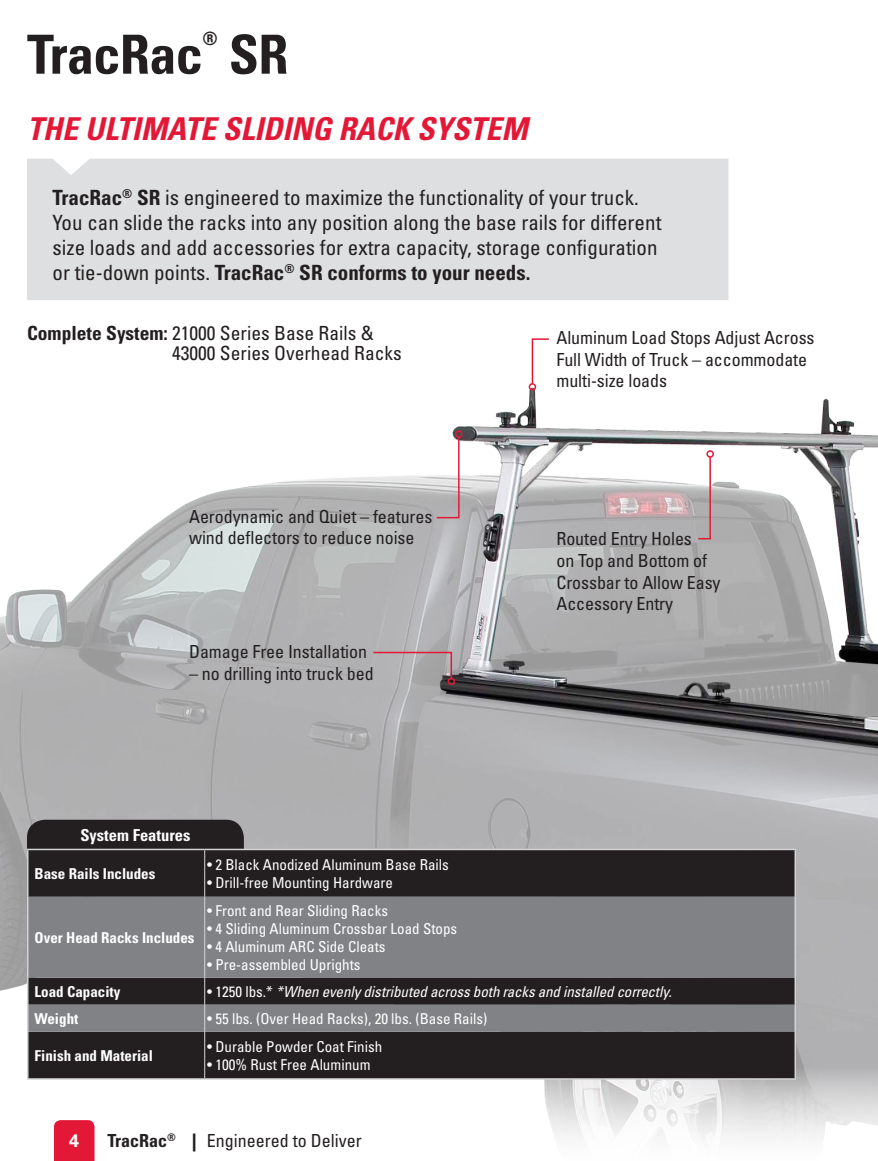
<style>
.page{position:relative;width:878px;height:1161px;background:#fff}
.page>*{position:absolute;margin:0;border:0;box-sizing:border-box;transform-origin:0 0}
.t1{font:700 condensed 54px "Univers";letter-spacing:-.01em;color:#231f20}
.t2{font:italic 700 condensed 31.5px "Univers";color:#e31837}
.t3{font:condensed 21px/25.2px "Univers";color:#231f20}
.t4{font:condensed 19.5px/19.5px "Univers";color:#231f20}
.t5{font:700 condensed 18.3px "Univers";color:#231f20}
.t6{font:condensed 18px/21.6px "Univers";letter-spacing:-.005em;color:#231f20}
.t7{font:700 18px "Univers";color:#fff}
.t8{font:700 condensed 16.5px "Univers";color:#fff}
.t9{font:condensed 15px "Univers";color:#fff}
.t10{font:700 condensed 15px "Univers";color:#fff}
.t11{font:italic condensed 15px "Univers";letter-spacing:-.005em;color:#fff}
.s1{font-weight:700}
.s2{font-style:normal}
.s3{font-weight:700;font-stretch:normal}
</style>
<div class="page">
<img style="left:0;top:386px;width:878px;height:775px">
<div style="left:54px;top:1120px;width:40px;height:41px;background:#e31837"></div>
<div style="left:27px;top:159px;width:701px;height:141px;background:#dedfe0"></div>
<svg style="left:435px;top:436px;width:25px;height:83px"></svg>
<div style="left:455px;top:431px;width:7px;height:7px;border:2px solid #e31837;border-radius:50%"></div>
<svg style="left:531px;top:338px;width:18px;height:47px"></svg>
<div style="left:528px;top:383px;width:8px;height:8px;border:2px solid #e31837;border-radius:50%"></div>
<svg style="left:372px;top:651px;width:81px;height:29px;background:#b0a2a6"></svg>
<div style="left:447px;top:678px;width:8px;height:7px;border:2px solid #e31837;border-radius:50%"></div>
<div style="left:27px;top:820px;width:217px;height:53px;background:#231f20;border-radius:18px"></div>
<div style="left:28px;top:850px;width:766px;height:228px;background:#231f20"></div>
<svg style="left:28px;top:897px;width:766px;height:135px;background:#6e6f71"></svg>
<hr style="left:27px;top:849px;width:178px;height:1px;background:#d1d3d4">
<hr style="left:27px;top:850px;width:1px;height:47px;background:#d1d3d4">
<hr style="left:205px;top:849px;width:591px;height:1px;background:#d1d3d4">
<hr style="left:794px;top:850px;width:2px;height:47px;background:#d1d3d4">
<hr style="left:27px;top:897px;width:1px;height:81px;background:#d1d3d4">
<hr style="left:794px;top:897px;width:2px;height:81px;background:#d1d3d4">
<hr style="left:794px;top:978px;width:2px;height:27px;background:#d1d3d4">
<svg style="left:27px;top:978px;width:1px;height:54px"></svg>
<hr style="left:794px;top:1005px;width:2px;height:27px;background:#d1d3d4">
<hr style="left:27px;top:1032px;width:1px;height:46px;background:#d1d3d4">
<hr style="left:794px;top:1032px;width:2px;height:46px;background:#d1d3d4">
<hr style="left:27px;top:1078px;width:178px;height:2px;background:#d1d3d4">
<hr style="left:205px;top:1078px;width:591px;height:2px;background:#d1d3d4">
<hr style="left:204px;top:850px;width:1px;height:47px;background:#d1d3d4">
<hr style="left:204px;top:897px;width:1px;height:81px;background:#d1d3d4">
<svg style="left:204px;top:978px;width:1px;height:54px"></svg>
<hr style="left:204px;top:1032px;width:1px;height:46px;background:#d1d3d4">
<svg style="left:696px;top:455px;width:15px;height:85px"></svg>
<div style="left:706px;top:450px;width:8px;height:8px;border:2px solid #e31837;border-radius:50%"></div>
<h1 class="t1" style="left:27px;top:21px;width:177px">TracRac</h1>
<p class="t5" style="left:202px;top:27px;width:17px">®</p>
<h1 class="t1" style="left:229px;top:21px;width:61px">SR</h1>
<h2 class="t2" style="left:27px;top:109px;width:502px">THE ULTIMATE SLIDING RACK SYSTEM</h2>
<p class="t3" style="left:53px;top:184px;width:610px"><span class="s1">TracRac</span><sup>®</sup> <span class="s1">SR</span> is engineered to maximize the functionality of your truck.<br>You can slide the racks into any position along the base rails for different size loads and add accessories for extra capacity, storage configuration or tie-down points. <span class="s1">TracRac</span><sup>®</sup> <span class="s1">SR conforms to your needs.</span></p>
<p class="t4" style="left:172px;top:323px;width:231px;text-indent:-145px"><span class="s1">Complete System:</span> 21000 Series Base Rails &amp;<br>43000 Series Overhead Racks</p>
<p class="t6" style="left:189px;top:505px;width:245px">Aerodynamic and Quiet – features wind deflectors to reduce noise</p>
<p class="t6" style="left:189px;top:640px;width:179px">Damage Free Installation</p>
<p class="t6" style="left:189px;top:662px;width:186px">– no drilling into truck bed</p>
<p class="t8" style="left:80px;top:825px;width:111px">System Features</p>
<p class="t10" style="left:34px;top:865px;width:122px">Base Rails Includes</p>
<p class="t10" style="left:34px;top:929px;width:161px">Over Head Racks Includes</p>
<p class="t9" style="left:207px;top:856px;width:243px">• 2 Black Anodized Aluminum Base Rails</p>
<p class="t9" style="left:207px;top:874px;width:187px">• Drill-free Mounting Hardware</p>
<p class="t9" style="left:207px;top:901px;width:182px">• Front and Rear Sliding Racks</p>
<p class="t9" style="left:207px;top:919px;width:251px">• 4 Sliding Aluminum Crossbar Load Stops</p>
<p class="t9" style="left:207px;top:937px;width:180px">• 4 Aluminum ARC Side Cleats</p>
<p class="t9" style="left:207px;top:955px;width:155px">• Pre-assembled Uprights</p>
<p class="t6" style="left:556px;top:327px;width:260px">Aluminum Load Stops Adjust Across<br>Full Width of Truck – accommodate multi-size loads</p>
<p class="t6" style="left:556px;top:528px;width:166px">Routed Entry Holes<br>on Top and Bottom of<br>Crossbar to Allow Easy<br>Accessory Entry</p>
<p class="t10" style="left:34px;top:983px;width:87px">Load Capacity</p>
<p class="t11" style="left:207px;top:982px;width:466px"><span class="s2">• 1250 lbs.*</span> *When evenly distributed across both racks and installed correctly.</p>
<p class="t10" style="left:34px;top:1010px;width:45px">Weight</p>
<p class="t9" style="left:207px;top:1009px;width:281px">• 55 lbs. (Over Head Racks), 20 lbs. (Base Rails)</p>
<p class="t10" style="left:34px;top:1046px;width:120px">Finish and Material</p>
<p class="t9" style="left:207px;top:1037px;width:176px">• Durable Powder Coat Finish</p>
<p class="t9" style="left:207px;top:1055px;width:165px">• 100% Rust Free Aluminum</p>
<p class="t7" style="left:69px;top:1130px;width:12px">4</p>
<p class="t6" style="left:107px;top:1130px;width:256px"><span class="s1">TracRac</span><sup>®</sup> <span class="s3">|</span> Engineered to Deliver</p>
</div>
